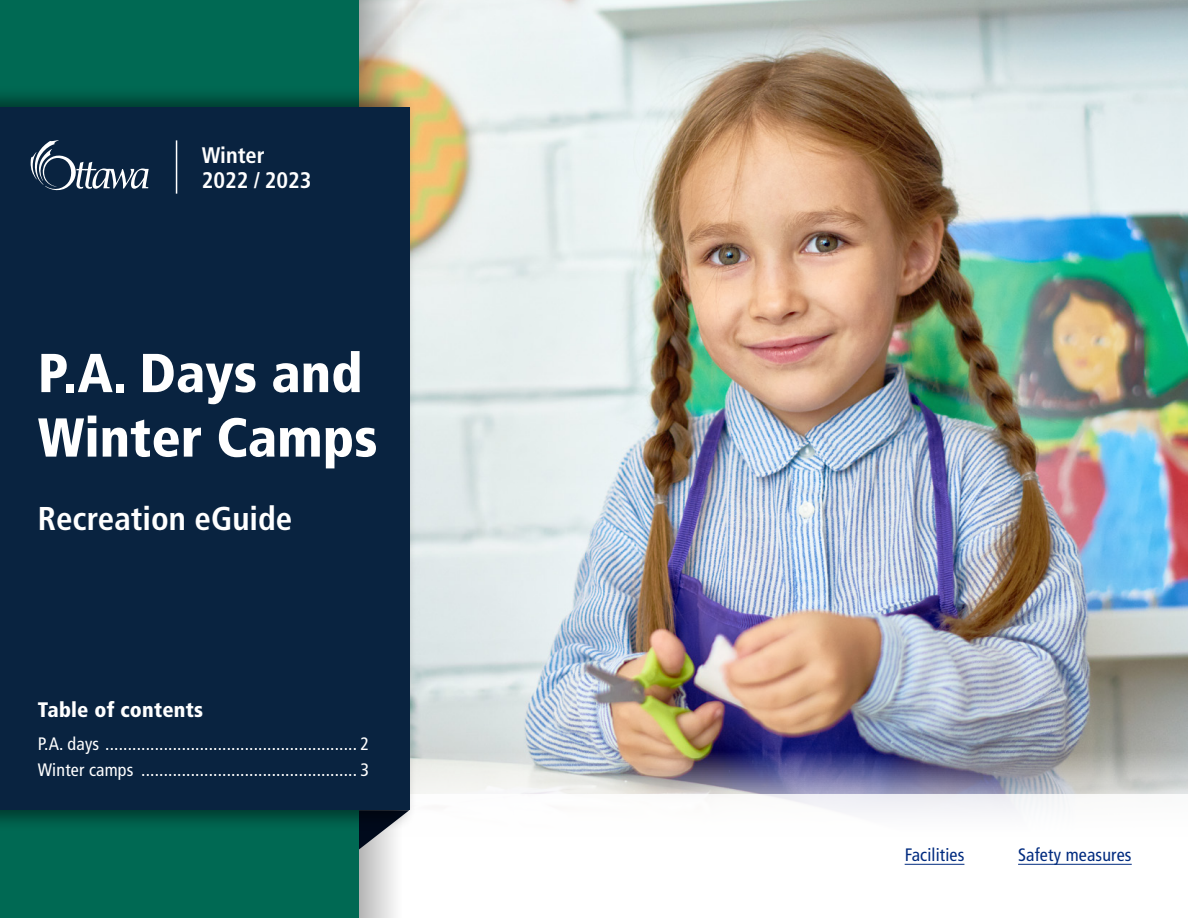
<style>
.page{position:relative;width:1188px;height:918px;background:#fff}
.page>*{position:absolute;margin:0;border:0;box-sizing:border-box;transform-origin:0 0}
.H2_-_cover{font:900 condensed 54.75px/64.5px "Frutiger LT Std";color:#fff}
.H2_-_cover-2{font:700 condensed 33px "Frutiger LT Std";color:#fff}
.H2_-_cover-3{font:700 condensed 22.5px/25.5px "Frutiger LT Std";color:#fff}
.t1{font:900 condensed 21px "Frutiger LT Std";letter-spacing:.01em;color:#fff}
.t2{font:condensed 18px "Frutiger LT Std";letter-spacing:.01em;color:#fff}
.Paragraph{font:condensed 18px "Frutiger LT Std";letter-spacing:.01em;color:#002b7f}
</style>
<div class="page">
<img style="left:403px;top:0;width:785px;height:752px">
<img style="left:417px;top:752px;width:771px;height:43px">
<svg style="left:359px;top:0;width:44px;height:918px"></svg>
<svg style="left:359px;top:832px;width:44px;height:27px"></svg>
<div style="left:0;top:0;width:359px;height:918px;background:#006953"></div>
<div style="left:0;top:86px;width:417px;height:746px;background:#000;opacity:.45"></div>
<div style="left:0;top:108px;width:409px;height:702px;background:#092340"></div>
<hr style="left:905px;top:864px;width:59px;height:1px;background:#002b7f">
<hr style="left:1018px;top:864px;width:114px;height:1px;background:#002b7f">
<svg style="left:31px;top:140px;width:118px;height:51px"></svg>
<hr style="left:176px;top:140px;width:1px;height:54px;background:#fff">
<p class="H2_-_cover-3" style="left:202px;top:142px;width:111px">Winter<br>2022 / 2023</p>
<p class="H2_-_cover" style="left:38px;top:341px;width:341px">P.A. Days and<br>Winter Camps</p>
<p class="H2_-_cover-2" style="left:38px;top:499px;width:256px">Recreation eGuide</p>
<p class="t1" style="left:38px;top:697px;width:167px">Table of contents</p>
<p class="t2" style="left:38px;top:733px;width:333px">P.A. days ........................................................ 2</p>
<p class="t2" style="left:38px;top:759px;width:333px">Winter camps ................................................ 3</p>
<p class="Paragraph" style="left:905px;top:845px;width:61px">Facilities</p>
<p class="Paragraph" style="left:1018px;top:845px;width:115px">Safety measures</p>
</div>
